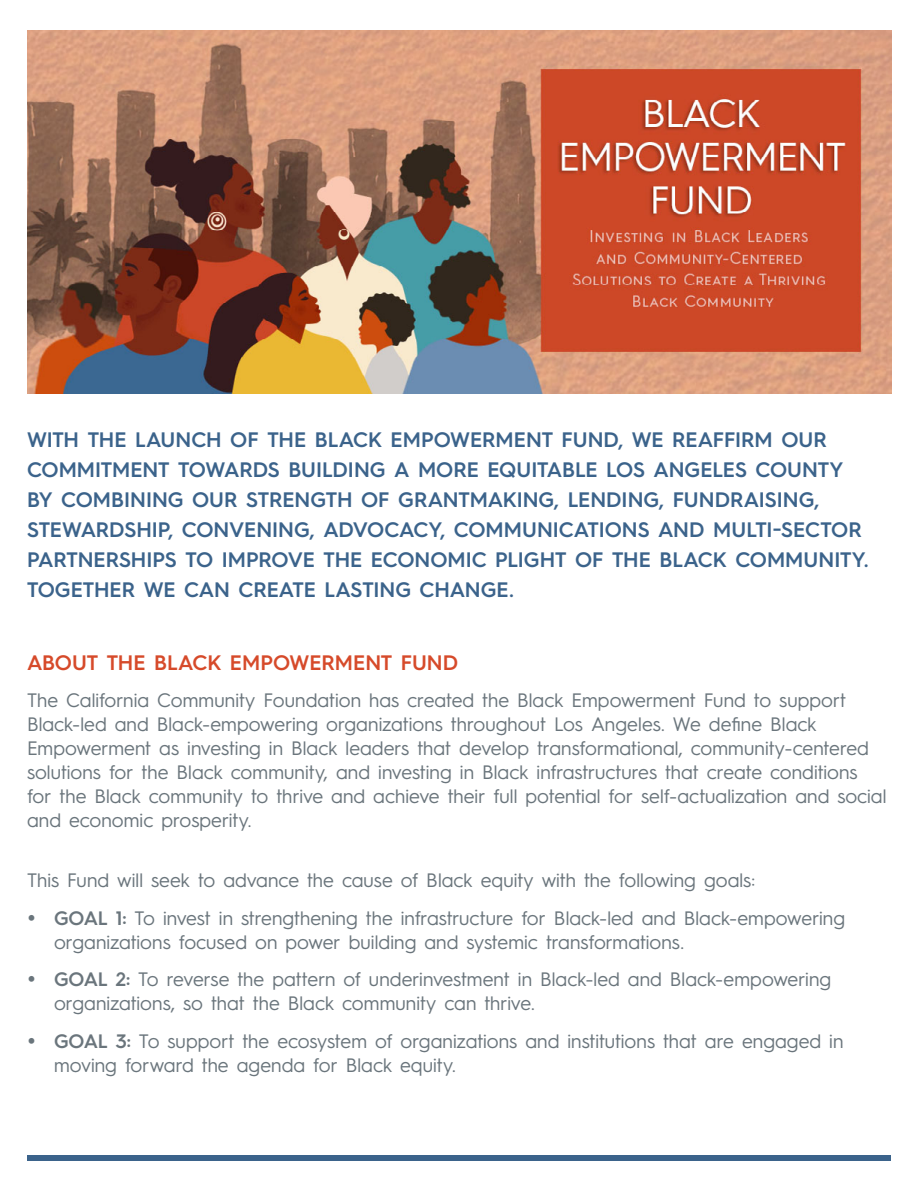
<style>
.page{position:relative;width:918px;height:1188px;background:#fff}
.page>*{position:absolute;margin:0;border:0;box-sizing:border-box;transform-origin:0 0}
.t1{font:600 21px/30px "Hurme Geometric Sans 3";color:#3b638b}
.t2{font:600 21px "Hurme Geometric Sans 3";color:#d64a2a}
.t3{font:19.5px/24px "Hurme Geometric Sans 3";letter-spacing:.005em;color:#6a757c}
.s1{font-weight:600}
</style>
<div class="page">
<div style="left:27px;top:1155px;width:864px;height:6px;background:#3b638b"></div>
<img style="left:27px;top:31px;width:864px;height:363px">
<p class="t1" style="left:27px;top:423px;width:843px">WITH THE LAUNCH OF THE BLACK EMPOWERMENT FUND, WE REAFFIRM OUR COMMITMENT TOWARDS BUILDING A MORE EQUITABLE LOS ANGELES COUNTY BY COMBINING OUR STRENGTH OF GRANTMAKING, LENDING, FUNDRAISING, STEWARDSHIP, CONVENING, ADVOCACY, COMMUNICATIONS AND MULTI-SECTOR PARTNERSHIPS TO IMPROVE THE ECONOMIC PLIGHT OF THE BLACK COMMUNITY.<br>TOGETHER WE CAN CREATE LASTING CHANGE.</p>
<p class="t2" style="left:27px;top:648px;width:433px">ABOUT THE BLACK EMPOWERMENT FUND</p>
<p class="t3" style="left:27px;top:687px;width:861px">The California Community Foundation has created the Black Empowerment Fund to support Black-led and Black-empowering organizations throughout Los Angeles. We define Black Empowerment as investing in Black leaders that develop transformational, community-centered solutions for the Black community, and investing in Black infrastructures that create conditions for the Black community to thrive and achieve their full potential for self-actualization and social and economic prosperity.</p>
<p class="t3" style="left:54px;top:860px;width:793px;line-height:37.5px;text-indent:-27px">This Fund will seek to advance the cause of Black equity with the following goals:<br><span class="s1">GOAL 1:</span> To invest in strengthening the infrastructure for Black-led and Black-empowering</p>
<p class="t3" style="left:54px;top:922px;width:779px;line-height:37.5px">organizations focused on power building and systemic transformations.<br><span class="s1">GOAL 2:</span> To reverse the pattern of underinvestment in Black-led and Black-empowering</p>
<p class="t3" style="left:54px;top:983px;width:791px;line-height:37.5px">organizations, so that the Black community can thrive.<br><span class="s1">GOAL 3:</span> To support the ecosystem of organizations and institutions that are engaged in</p>
<p class="t3" style="left:54px;top:1052px;width:403px">moving forward the agenda for Black equity.</p>
</div>
